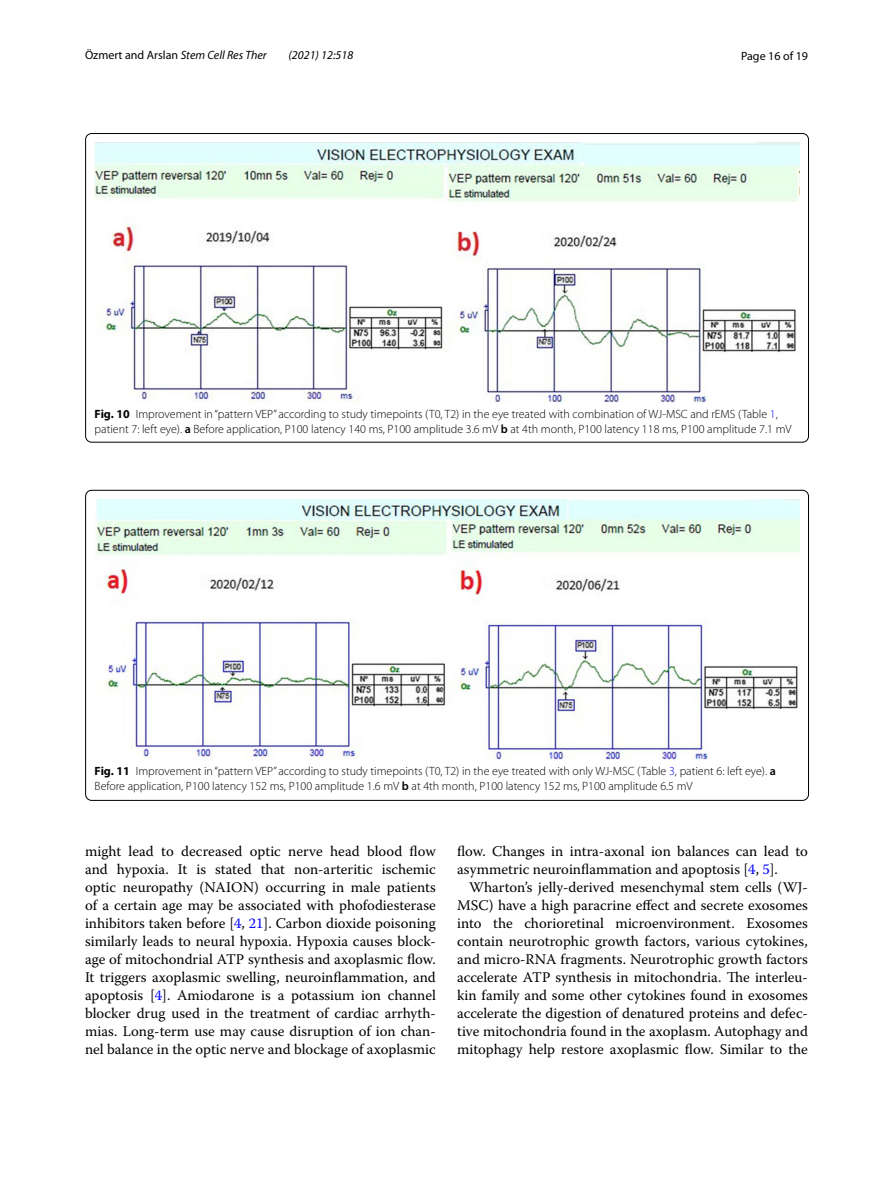
<style>
.page{position:relative;width:893px;height:1187px;background:#fff}
.page>*{position:absolute;margin:0;border:0;box-sizing:border-box;transform-origin:0 0}
.t1{font:14.7px/18px "Warnock Pro";color:#000;text-align:justify}
.t2{font:300 12px/15px "Myriad Pro";color:#000}
.t3{font:12px "Myriad Pro";color:#000}
.t4{font:italic 12px "Myriad Pro";color:#000}
.s1{font-style:italic}
.s2{font-weight:700}
.s3{color:#00f}
.s4{font-weight:600}
</style>
<div class="page">
<img style="left:94px;top:142px;width:706px;height:260px">
<img style="left:94px;top:499px;width:706px;height:261px">
<p class="t3" style="left:85px;top:48px;width:183px">Özmert and Arslan <span class="s1">Stem Cell Res Ther</span></p>
<p class="t4" style="left:289px;top:48px;width:66px">(2021) 12:518</p>
<p class="t3" style="left:741px;top:48px;width:68px">Page 16 of 19</p>
<p class="t2" style="left:95px;top:406px;width:698px"><span class="s2">Fig. 10</span> Improvement in “pattern VEP” according to study timepoints (T0, T2) in the eye treated with combination of WJ-MSC and rEMS (Table <span class="s3">1</span>, patient 7: left eye). <span class="s4">a</span> Before application, P100 latency 140 ms, P100 amplitude 3.6 mV <span class="s4">b</span> at 4th month, P100 latency 118 ms, P100 amplitude 7.1 mV</p>
<p class="t2" style="left:95px;top:763px;width:683px"><span class="s2">Fig. 11</span> Improvement in “pattern VEP” according to study timepoints (T0, T2) in the eye treated with only WJ-MSC (Table <span class="s3">3</span>, patient 6: left eye). <span class="s4">a<br></span>Before application, P100 latency 152 ms, P100 amplitude 1.6 mV <span class="s4">b</span> at 4th month, P100 latency 152 ms, P100 amplitude 6.5 mV</p>
<p class="t1" style="left:85px;top:842px;width:352px">might lead to decreased optic nerve head blood flow and hypoxia. It is stated that non-arteritic ischemic optic neuropathy (NAION) occurring in male patients of a certain age may be associated with phofodiesterase inhibitors taken before [<span class="s3">4</span>, <span class="s3">21</span>]. Carbon dioxide poisoning similarly leads to neural hypoxia. Hypoxia causes block&shy;age of mitochondrial ATP synthesis and axoplasmic flow.<br>It triggers axoplasmic swelling, neuroinflammation, and apoptosis [<span class="s3">4</span>]. Amiodarone is a potassium ion channel blocker drug used in the treatment of cardiac arrhyth&shy;mias. Long-term use may cause disruption of ion chan&shy;nel balance in the optic nerve and blockage of axoplasmic</p>
<p class="t1" style="left:457px;top:842px;width:352px">flow. Changes in intra-axonal ion balances can lead to asymmetric neuroinflammation and apoptosis [<span class="s3">4</span>, <span class="s3">5</span>].</p>
<p class="t1" style="left:457px;top:878px;width:352px;text-indent:12px">Wharton’s jelly-derived mesenchymal stem cells (WJ-MSC) have a high paracrine effect and secrete exosomes into the chorioretinal microenvironment. Exosomes contain neurotrophic growth factors, various cytokines, and micro-RNA fragments. Neurotrophic growth factors accelerate ATP synthesis in mitochondria. The interleu&shy;kin family and some other cytokines found in exosomes accelerate the digestion of denatured proteins and defec&shy;tive mitochondria found in the axoplasm. Autophagy and mitophagy help restore axoplasmic flow. Similar to the</p>
</div>
